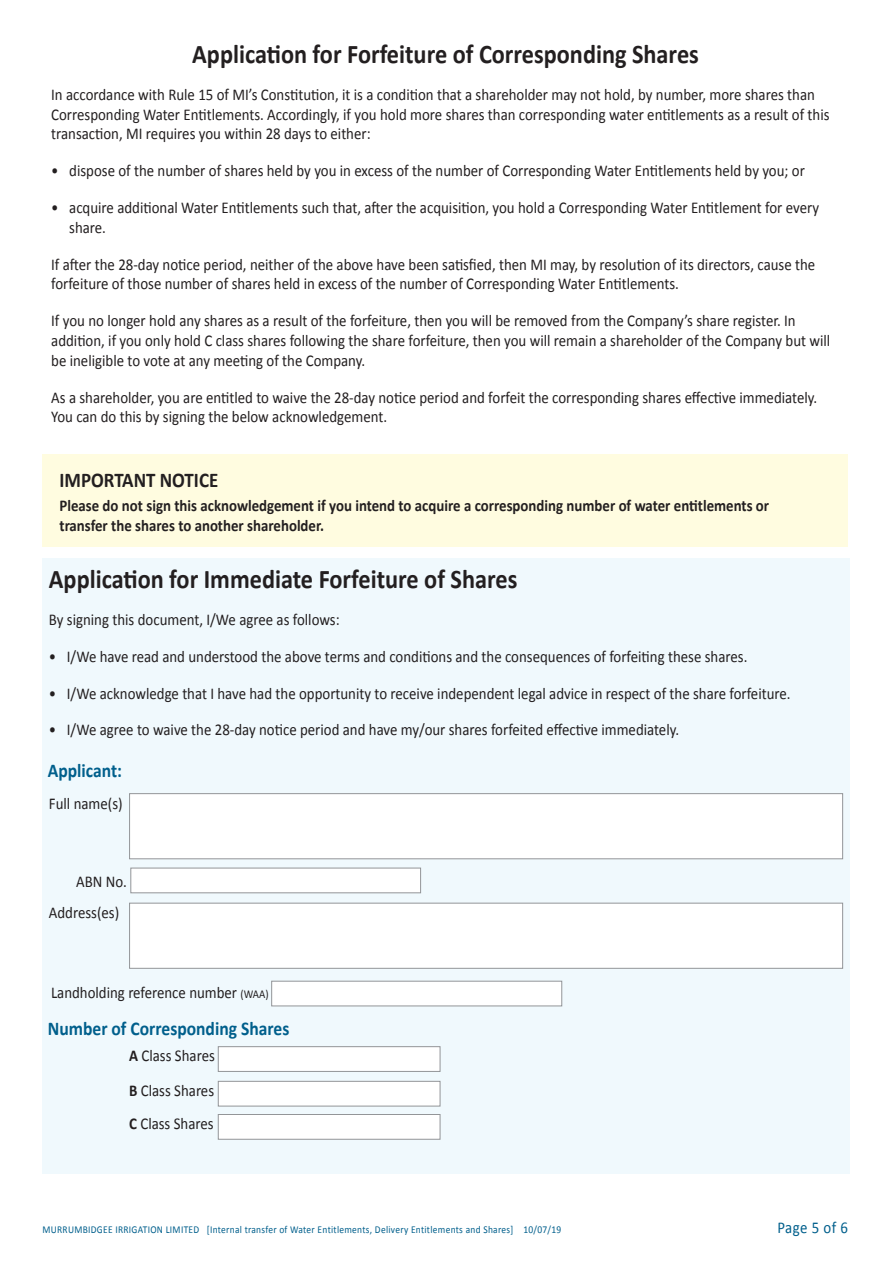
<style>
.page{position:relative;width:893px;height:1263px;background:#fff}
.page>*{position:absolute;margin:0;border:0;box-sizing:border-box;transform-origin:0 0}
.t1{font:700 27px "Calibri";color:#231f20;scale:.9 1}
.t2{font:700 21px "Calibri";color:#231f20;scale:.9 1}
.t3{font:700 19.5px "Calibri";color:#005f8c;scale:.9 1}
.t4{font:16.5px/19.8px "Calibri";color:#231f20;scale:.9 1}
.t5{font:700 16.5px/19.8px "Calibri";color:#231f20;scale:.9 1}
.t6{font:16.5px "Calibri";letter-spacing:.025em;color:#005f8c;scale:.9 1}
.t7{font:10.5px "Calibri";letter-spacing:.03em;color:#005f8c;scale:.9 1}
.s1{font-size:12px}
.s2{font-weight:700}
</style>
<div class="page">
<div style="left:43px;top:558px;width:807px;height:616px;background:#f0f9fd"></div>
<div style="left:218px;top:1046px;width:222px;height:26px;background:#fff;border:1px solid #939598"></div>
<div style="left:218px;top:1081px;width:222px;height:25px;background:#fff;border:1px solid #939598"></div>
<div style="left:218px;top:1114px;width:222px;height:25px;background:#fff;border:1px solid #939598"></div>
<div style="left:130px;top:868px;width:291px;height:25px;background:#fff;border:1px solid #939598"></div>
<div style="left:129px;top:793px;width:714px;height:66px;background:#fff;border:1px solid #939598"></div>
<div style="left:129px;top:903px;width:714px;height:66px;background:#fff;border:1px solid #939598"></div>
<div style="left:271px;top:981px;width:291px;height:25px;background:#fff;border:1px solid #939598"></div>
<div style="left:43px;top:454px;width:805px;height:93px;background:#fffce0"></div>
<p class="t1" style="left:192px;top:35px;width:564px">Application for Forfeiture of Corresponding Shares</p>
<p class="t4" style="left:51px;top:84px;width:866px">In accordance with Rule 15 of MI’s Constitution, it is a condition that a shareholder may not hold, by number, more shares than<br>Corresponding Water Entitlements. Accordingly, if you hold more shares than corresponding water entitlements as a result of this transaction, MI requires you within 28 days to either:</p>
<p class="t4" style="left:51px;top:160px;width:839px">• dispose of the number of shares held by you in excess of the number of Corresponding Water Entitlements held by you; or</p>
<p class="t4" style="left:69px;top:197px;width:835px;text-indent:-18px">• acquire additional Water Entitlements such that, after the acquisition, you hold a Corresponding Water Entitlement for every share.</p>
<p class="t4" style="left:51px;top:254px;width:850px">If after the 28-day notice period, neither of the above have been satisfied, then MI may, by resolution of its directors, cause the forfeiture of those number of shares held in excess of the number of Corresponding Water Entitlements.</p>
<p class="t4" style="left:51px;top:310px;width:867px">If you no longer hold any shares as a result of the forfeiture, then you will be removed from the Company’s share register. In addition, if you only hold C class shares following the share forfeiture, then you will remain a shareholder of the Company but will be ineligible to vote at any meeting of the Company.</p>
<p class="t4" style="left:51px;top:387px;width:853px">As a shareholder, you are entitled to waive the 28-day notice period and forfeit the corresponding shares effective immediately.<br>You can do this by signing the below acknowledgement.</p>
<p class="t2" style="left:60px;top:465px;width:178px">IMPORTANT NOTICE</p>
<p class="t5" style="left:60px;top:495px;width:790px">Please do not sign this acknowledgement if you intend to acquire a corresponding number of water entitlements or transfer the shares to another shareholder.</p>
<p class="t1" style="left:49px;top:560px;width:522px">Application for Immediate Forfeiture of Shares</p>
<p class="t4" style="left:49px;top:609px;width:325px">By signing this document, I/We agree as follows:</p>
<p class="t4" style="left:49px;top:646px;width:778px">• I/We have read and understood the above terms and conditions and the consequences of forfeiting these shares.</p>
<p class="t4" style="left:49px;top:683px;width:826px">• I/We acknowledge that I have had the opportunity to receive independent legal advice in respect of the share forfeiture.</p>
<p class="t4" style="left:49px;top:719px;width:702px">• I/We agree to waive the 28-day notice period and have my/our shares forfeited effective immediately.</p>
<p class="t3" style="left:48px;top:757px;width:84px">Applicant:</p>
<p class="t4" style="left:49px;top:793px;width:83px">Full name(s)</p>
<p class="t4" style="left:76px;top:871px;width:58px">ABN No.</p>
<p class="t4" style="left:49px;top:902px;width:80px">Address(es)</p>
<p class="t4" style="left:51px;top:982px;width:243px">Landholding reference number <span class="s1">(WAA)</span></p>
<p class="t3" style="left:48px;top:1015px;width:270px">Number of Corresponding Shares</p>
<p class="t4" style="left:129px;top:1045px;width:97px"><span class="s2">A</span> Class Shares</p>
<p class="t4" style="left:129px;top:1080px;width:96px"><span class="s2">B</span> Class Shares</p>
<p class="t4" style="left:129px;top:1113px;width:95px"><span class="s2">C</span> Class Shares</p>
<p class="t7" style="left:43px;top:1222px;width:578px">MURRUMBIDGEE IRRIGATION LIMITED [Internal transfer of Water Entitlements, Delivery Entitlements and Shares] 10/07/19</p>
<p class="t6" style="left:777px;top:1216px;width:80px">Page 5 of 6</p>
</div>
